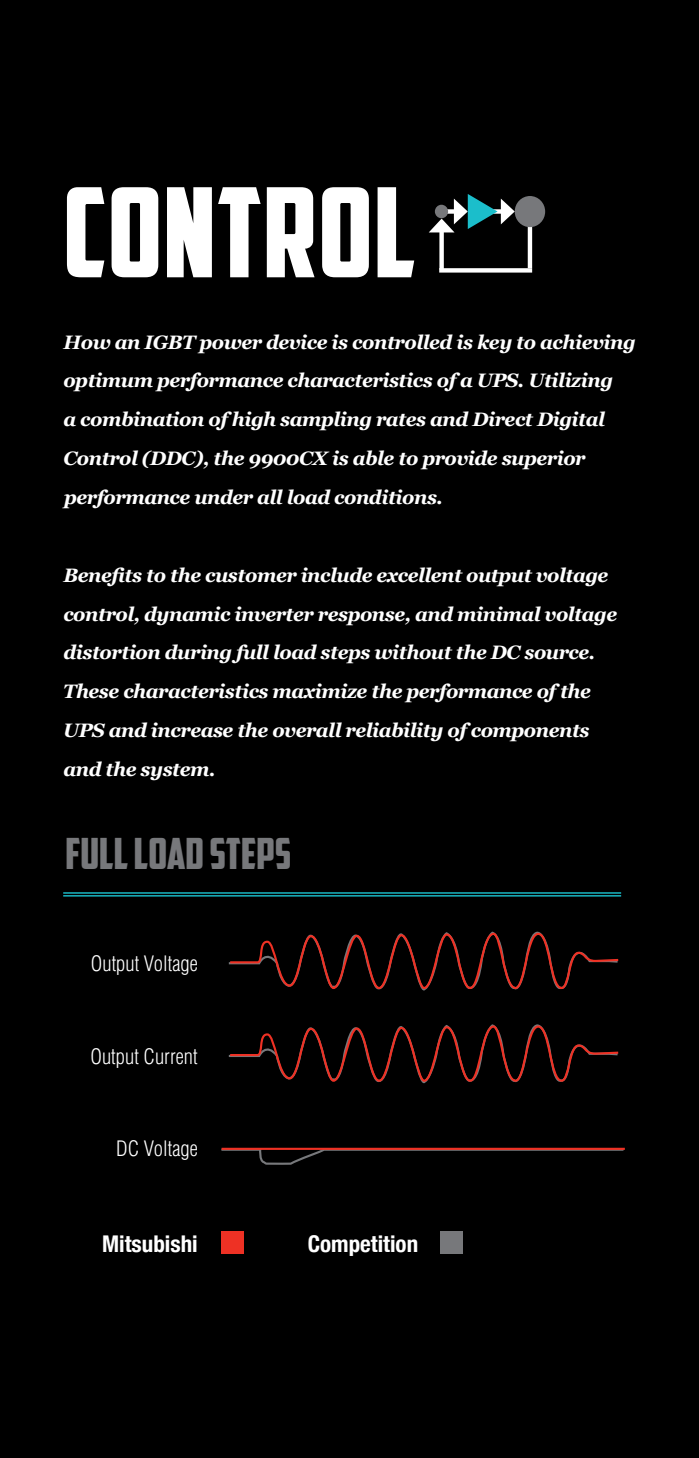
<style>
.page{position:relative;width:699px;height:1458px;background:#000}
.page>*{position:absolute;margin:0;border:0;box-sizing:border-box;transform-origin:0 0}
.t1{font:124.2px "American Captain";letter-spacing:.01em;color:#fff}
.t2{font:42.98px "American Captain";color:#77787b}
.t3{font:700 condensed 22.95px "Helvetica Neue";color:#fff}
.t4{font:300 condensed 20.7px "Helvetica";color:#fff}
.t5{font:italic 700 19.35px/38.9px "Georgia";letter-spacing:-.025em;color:#fff}
</style>
<div class="page">
<hr style="left:63px;top:892px;width:558px;height:2px;background:#1bbecb">
<hr style="left:63px;top:895px;width:558px;height:2px;background:#1bbecb">
<svg style="left:221px;top:1150px;width:403px;height:15px"></svg>
<hr style="left:221px;top:1148px;width:404px;height:2px;background:#ee3124">
<svg style="left:228px;top:1024px;width:391px;height:60px"></svg>
<div style="left:221px;top:1231px;width:23px;height:22px;background:#ee3124"></div>
<div style="left:439px;top:1231px;width:23px;height:22px;background:#77787b"></div>
<div style="left:527px;top:226px;width:5px;height:42px;background:#fff"></div>
<div style="left:514px;top:196px;width:31px;height:31px;background:#77787b;border-radius:50%"></div>
<div style="left:439px;top:229px;width:5px;height:41px;background:#fff"></div>
<div style="left:439px;top:268px;width:93px;height:5px;background:#fff"></div>
<svg style="left:429px;top:194px;width:85px;height:38px"></svg>
<svg style="left:228px;top:931px;width:391px;height:60px"></svg>
<h1 class="t1" style="left:63px;top:158px;width:354px">CONTROL</h1>
<p class="t5" style="left:63px;top:321px;width:573px">How an IGBT power device is controlled is key to achieving optimum performance characteristics of a UPS. Utilizing<br>a combination of high sampling rates and Direct Digital Control (DDC), the 9900CX is able to provide superior performance under all load conditions.</p>
<p class="t5" style="left:63px;top:555px;width:555px">Benefits to the customer include excellent output voltage control, dynamic inverter response, and minimal voltage distortion during full load steps without the DC source.<br>These characteristics maximize the performance of the UPS and increase the overall reliability of components and the system.</p>
<h2 class="t2" style="left:65px;top:828px;width:227px">FULL LOAD STEPS</h2>
<p class="t4" style="left:91px;top:952px;width:108px">Output Voltage</p>
<p class="t4" style="left:90px;top:1045px;width:109px">Output Current</p>
<p class="t4" style="left:116px;top:1137px;width:83px">DC Voltage</p>
<p class="t3" style="left:102px;top:1224px;width:97px">Mitsubishi</p>
<p class="t3" style="left:308px;top:1224px;width:112px">Competition</p>
</div>
